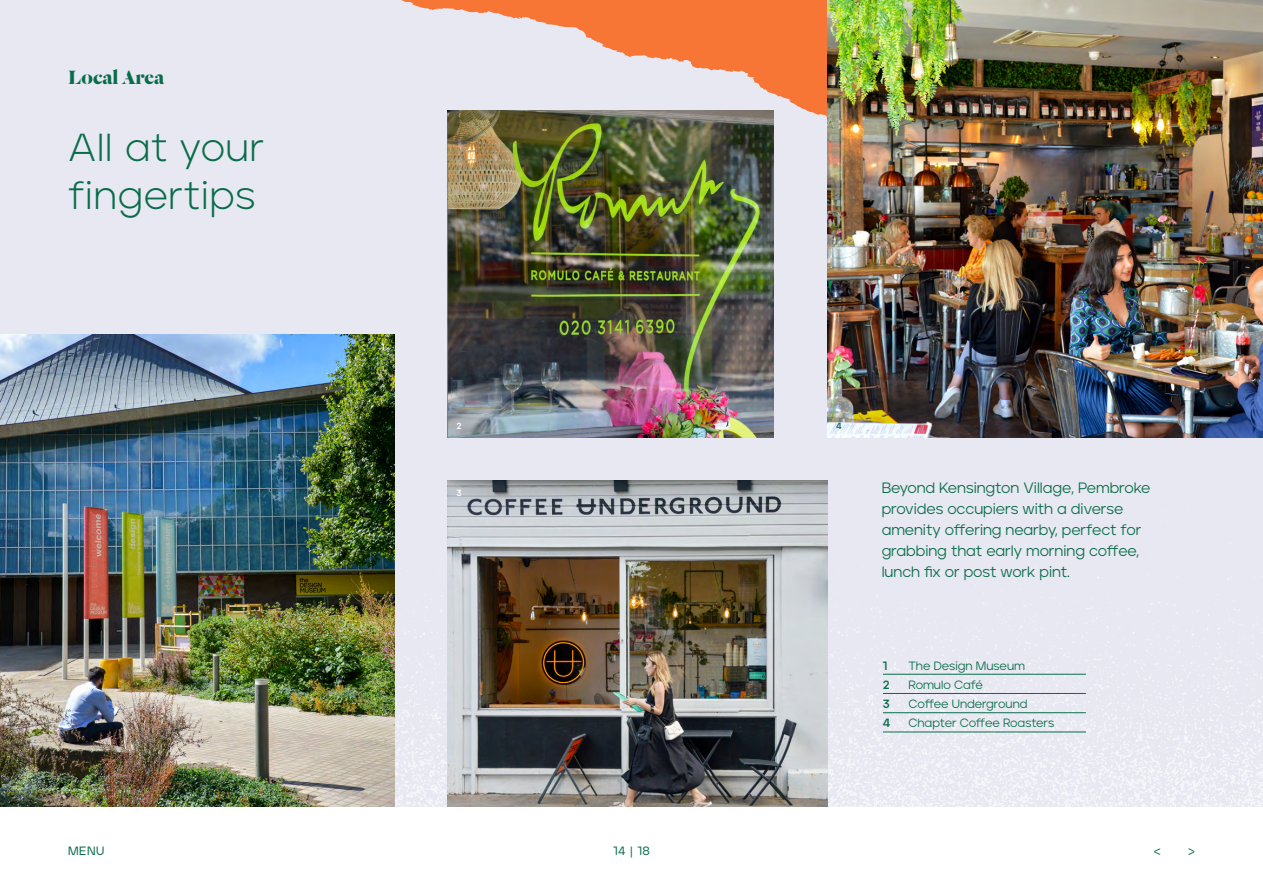
<style>
.page{position:relative;width:1263px;height:893px;background:#e7e8f1}
.page>*{position:absolute;margin:0;border:0;box-sizing:border-box;transform-origin:0 0}
.t1{font:300 39px/48px "Jeko";letter-spacing:.025em;color:#096c4a}
.t2{font:700 21px "Dala Floda";color:#096c4a}
.t3{font:15px/21px "Jeko";letter-spacing:-.005em;color:#096c4a}
.t4{font:12px "Jeko";letter-spacing:-.005em;color:#096c4a}
.t5{font:500 12px "Jeko";letter-spacing:.05em;color:#096c4a}
.t6{font:700 12px "Jeko";color:#096c4a}
.t7{font:700 9px "Jeko";color:#fff}
.t8{font:700 9px "Jeko";color:#096c4a}
</style>
<div class="page">
<svg style="left:401px;top:0;width:427px;height:250px"></svg>
<svg style="left:394px;top:425px;width:869px;height:383px"></svg>
<img style="left:0;top:335px;width:394px;height:473px">
<img style="left:448px;top:480px;width:380px;height:328px">
<img style="left:828px;top:0;width:435px;height:438px">
<hr style="left:883px;top:674px;width:203px;height:1px;background:#096c4a">
<hr style="left:883px;top:693px;width:203px;height:1px;background:#096c4a">
<hr style="left:883px;top:712px;width:203px;height:1px;background:#096c4a">
<hr style="left:883px;top:732px;width:203px;height:1px;background:#096c4a">
<img style="left:448px;top:111px;width:326px;height:327px">
<div style="left:0;top:808px;width:1263px;height:85px;background:#fff"></div>
<h2 class="t2" style="left:68px;top:63px;width:98px">Local Area</h2>
<h1 class="t1" style="left:68px;top:124px;width:198px">All at your fingertips</h1>
<p class="t7" style="left:381px;top:341px;width:5px">1</p>
<p class="t7" style="left:456px;top:421px;width:7px">2</p>
<p class="t7" style="left:456px;top:487px;width:7px">3</p>
<p class="t8" style="left:836px;top:421px;width:7px">4</p>
<p class="t3" style="left:882px;top:477px;width:270px">Beyond Kensington Village, Pembroke provides occupiers with a diverse amenity offering nearby, perfect for grabbing that early morning coffee, lunch fix or post work pint.</p>
<p class="t6" style="left:883px;top:658px;width:6px">1</p>
<p class="t4" style="left:908px;top:658px;width:118px">The Design Museum</p>
<p class="t6" style="left:883px;top:677px;width:8px">2</p>
<p class="t4" style="left:908px;top:678px;width:76px">Romulo Café</p>
<p class="t6" style="left:883px;top:697px;width:8px">3</p>
<p class="t4" style="left:908px;top:697px;width:120px">Coffee Underground</p>
<p class="t6" style="left:883px;top:716px;width:9px">4</p>
<p class="t4" style="left:908px;top:716px;width:147px">Chapter Coffee Roasters</p>
<p class="t5" style="left:68px;top:843px;width:38px">MENU</p>
<p class="t5" style="left:613px;top:843px;width:38px">14 | 18</p>
<p class="t5" style="left:1154px;top:843px;width:8px">&lt;</p>
<p class="t5" style="left:1188px;top:843px;width:8px">&gt;</p>
</div>
